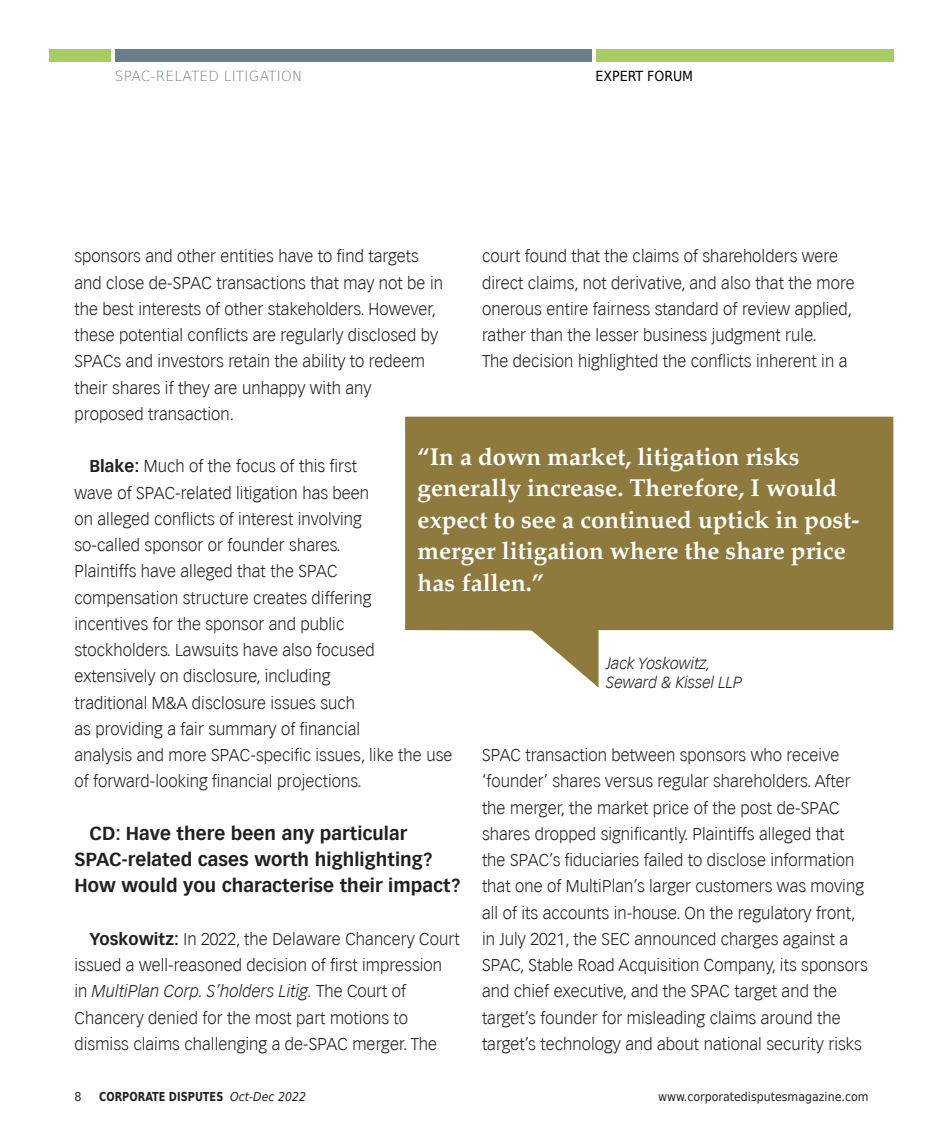
<style>
.page{position:relative;width:943px;height:1141px;background:#fff}
.page>*{position:absolute;margin:0;border:0;box-sizing:border-box;transform-origin:0 0}
.t1{font:700 24.5px/31.5px "Palatino";color:#fff}
.t2{font:700 18.38px/26.2px "Vectora LH";letter-spacing:.005em;color:#231f20}
.t3{font:300 16.62px/26.2px "Vectora LH";letter-spacing:.005em;color:#231f20}
.t4{font:italic 300 15.75px/18.9px "Vectora LH";color:#231f20}
.t5{font:200 14px "DejaVu Sans";letter-spacing:.015em;color:#6a7d8b}
.t6{font:14px "DejaVu Sans Condensed";color:#000}
.t7{font:12.25px "DejaVu Sans Condensed";color:#231f20}
.t8{font:700 12.25px "DejaVu Sans";color:#231f20;scale:.8 1}
.s1{font-weight:700}
.s2{font-style:italic}
.s3{font-family:"DejaVu Sans Condensed";font-weight:400;font-style:italic}
</style>
<div class="page">
<div style="left:595px;top:50px;width:298px;height:12px;background:#a7cd62"></div>
<div style="left:115px;top:50px;width:477px;height:12px;background:#6a7d8b"></div>
<div style="left:50px;top:50px;width:61px;height:12px;background:#a7cd62"></div>
<svg style="left:405px;top:417px;width:488px;height:271px;fill:#8f7a3d"></svg>
<p class="t5" style="left:115px;top:65px;width:189px">SPAC-RELATED LITIGATION</p>
<p class="t6" style="left:595px;top:64px;width:99px">EXPERT FORUM</p>
<p class="t3" style="left:74px;top:244px;width:370px">sponsors and other entities have to find targets and close de-SPAC transactions that may not be in the best interests of other stakeholders. However, these potential conflicts are regularly disclosed by SPACs and investors retain the ability to redeem their shares if they are unhappy with any proposed transaction.</p>
<p class="t3" style="left:74px;top:454px;width:379px;text-indent:15px"><span class="s1">Blake:</span> Much of the focus of this first<br>wave of SPAC-related litigation has been<br>on alleged conflicts of interest involving<br>so-called sponsor or founder shares.<br>Plaintiffs have alleged that the SPAC<br>compensation structure creates differing<br>incentives for the sponsor and public<br>stockholders. Lawsuits have also focused extensively on disclosure, including<br>traditional M&amp;A disclosure issues such<br>as providing a fair summary of financial<br>analysis and more SPAC-specific issues, like the use of forward-looking financial projections.</p>
<p class="t2" style="left:74px;top:820px;width:388px;text-indent:15px">CD: Have there been any particular<br>SPAC-related cases worth highlighting?<br>How would you characterise their impact?</p>
<p class="t3" style="left:74px;top:926px;width:386px;text-indent:15px"><span class="s1">Yoskowitz:</span> In 2022, the Delaware Chancery Court issued a well-reasoned decision of first impression<br>in <span class="s2">MultiPlan Corp. S’holders Litig.</span> The Court of Chancery denied for the most part motions to dismiss claims challenging a de-SPAC merger. The</p>
<p class="t3" style="left:482px;top:244px;width:374px">court found that the claims of shareholders were direct claims, not derivative, and also that the more onerous entire fairness standard of review applied, rather than the lesser business judgment rule.<br>The decision highlighted the conflicts inherent in a</p>
<h1 class="t1" style="left:417px;top:441px;width:443px">“In a down market, litigation risks generally increase. Therefore, I would expect to see a continued uptick in post&shy;merger litigation where the share price has fallen.”</h1>
<p class="t4" style="left:606px;top:654px;width:137px">Jack Yoskowitz,<br>Seward &amp; Kissel LLP</p>
<p class="t3" style="left:482px;top:742px;width:387px">SPAC transaction between sponsors who receive ‘founder’ shares versus regular shareholders. After the merger, the market price of the post de-SPAC shares dropped significantly. Plaintiffs alleged that the SPAC’s fiduciaries failed to disclose information that one of MultiPlan’s larger customers was moving all of its accounts in-house. On the regulatory front, in July 2021, the SEC announced charges against a SPAC, Stable Road Acquisition Company, its sponsors and chief executive, and the SPAC target and the target’s founder for misleading claims around the target’s technology and about national security risks</p>
<p class="t7" style="left:74px;top:1086px;width:9px">8</p>
<p class="t8" style="left:99px;top:1086px;width:260px">CORPORATE DISPUTES <span class="s3">Oct-Dec 2022</span></p>
<p class="t7" style="left:658px;top:1086px;width:212px">www.corporatedisputesmagazine.com</p>
</div>
